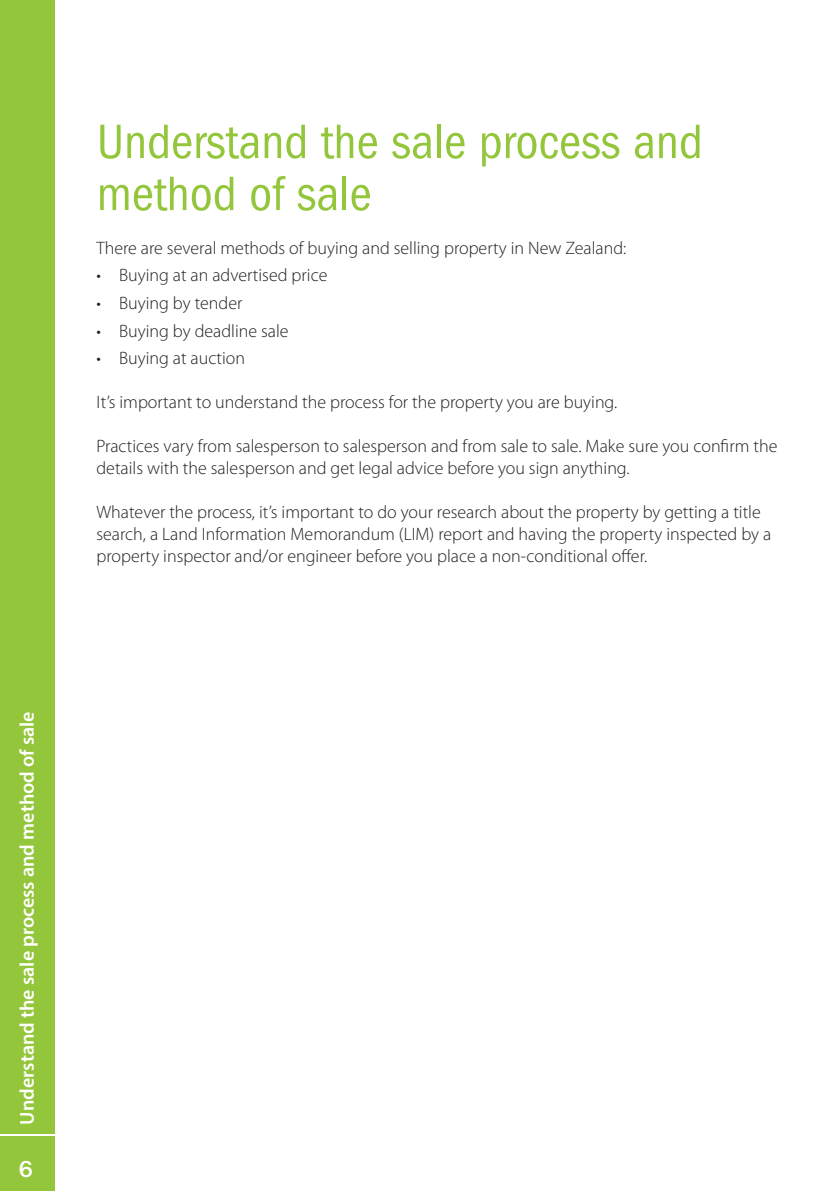
<style>
.page{position:relative;width:840px;height:1191px;background:#fff}
.page>*{position:absolute;margin:0;border:0;box-sizing:border-box;transform-origin:0 0}
.Heading_1{font:condensed 50px/52px "ITC Franklin Gothic Std";color:#94c63c}
.Page_numbers{font:500 24px "ITC Franklin Gothic Std";color:#fff}
.t1{font:600 20px "Myriad Pro";color:#fff}
.Body_text{font:300 18px/22px "Myriad Pro";color:#231f20}
.Body_Bullets{font:300 18px "Myriad Pro";color:#231f20}
</style>
<div class="page">
<div style="left:0;top:1135px;width:55px;height:56px;background:#94c63c"></div>
<div style="left:0;top:0;width:55px;height:1133px;background:#94c63c"></div>
<p class="t1" style="left:14px;top:1124px;width:415px;rotate:-90deg">Understand the sale process and method of sale</p>
<p class="Page_numbers" style="left:19px;top:1155px;width:16px">6</p>
<p class="Heading_1" style="left:97px;top:116px;width:607px">Understand the sale process and method of sale</p>
<p class="Body_text" style="left:96px;top:237px;width:531px">There are several methods of buying and selling property in New Zealand:</p>
<p class="Body_Bullets" style="left:96px;top:265px;width:232px">• Buying at an advertised price</p>
<p class="Body_Bullets" style="left:96px;top:293px;width:147px">• Buying by tender</p>
<p class="Body_Bullets" style="left:96px;top:321px;width:193px">• Buying by deadline sale</p>
<p class="Body_Bullets" style="left:96px;top:348px;width:150px">• Buying at auction</p>
<p class="Body_text" style="left:96px;top:392px;width:522px">It’s important to understand the process for the property you are buying.</p>
<p class="Body_text" style="left:96px;top:436px;width:682px">Practices vary from salesperson to salesperson and from sale to sale. Make sure you confirm the details with the salesperson and get legal advice before you sign anything.</p>
<p class="Body_text" style="left:96px;top:502px;width:676px">Whatever the process, it’s important to do your research about the property by getting a title search, a Land Information Memorandum (LIM) report and having the property inspected by a property inspector and/or engineer before you place a non-conditional offer.</p>
</div>
